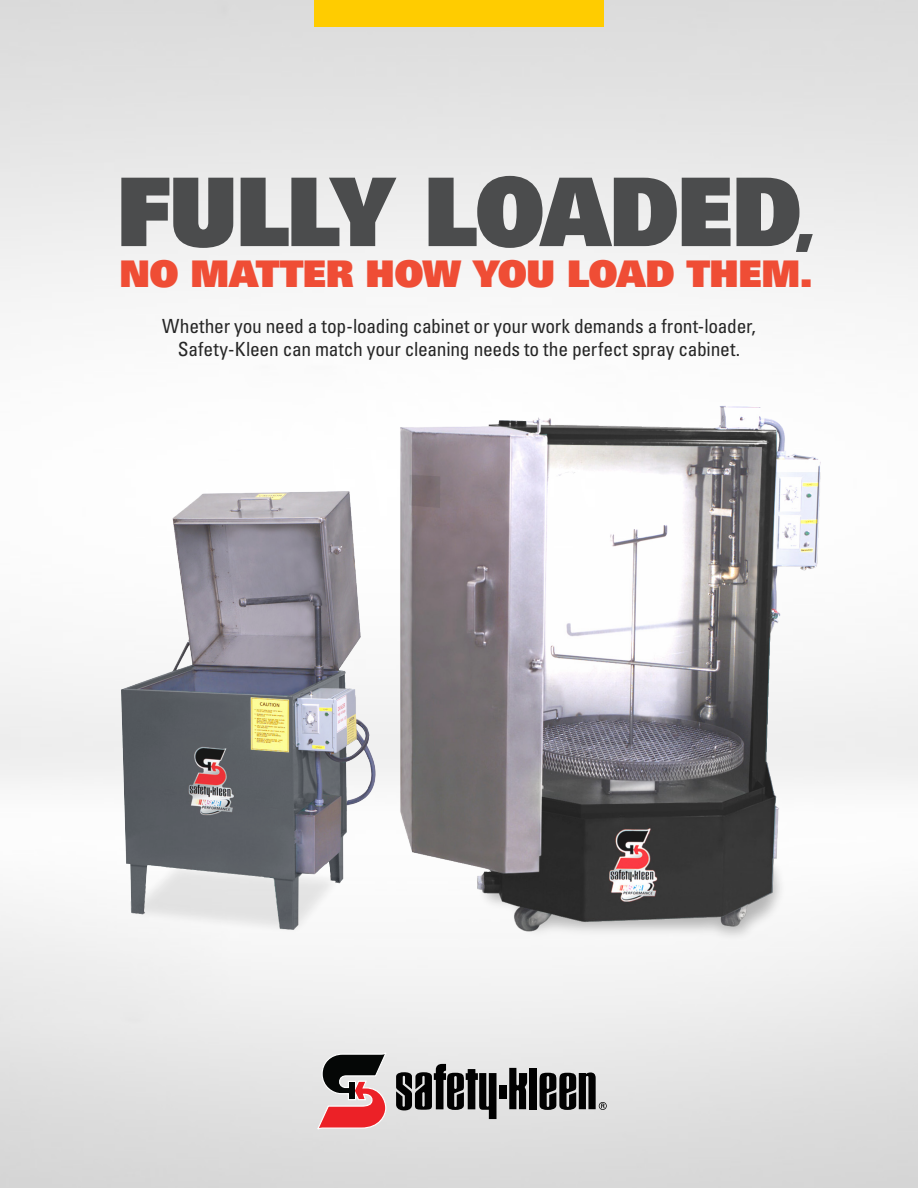
<style>
.page{position:relative;width:918px;height:1188px;background:#fff}
.page>*{position:absolute;margin:0;border:0;box-sizing:border-box;transform-origin:0 0}
.t1{font:94.8px "Univers LT Std X Black";letter-spacing:-.02em;color:#4b4c4d;scale:.92 1}
.t2{font:36.75px "Univers LT Std X Black";letter-spacing:-.015em;color:#ef4d35}
.t3{font:condensed 19.5px/23.4px "Univers LT Std";letter-spacing:-.015em;color:#262626;text-align:center}
.s1{font-size:58.5px}
</style>
<div class="page">
<img style="left:0;top:0;width:918px;height:1188px">
<img style="left:373px;top:404px;width:455px;height:541px">
<img style="left:108px;top:474px;width:285px;height:471px">
<div style="left:499px;top:1085px;width:8px;height:14px;background:#010101"></div>
<svg style="left:509px;top:1068px;width:18px;height:41px"></svg>
<div style="left:530px;top:1068px;width:7px;height:41px;background:#010101"></div>
<svg style="left:396px;top:1064px;width:101px;height:55px;background:#6e6e6e"></svg>
<svg style="left:540px;top:1072px;width:67px;height:38px;background:#585858"></svg>
<svg style="left:317px;top:1053px;width:70px;height:81px;background:#b17a7b"></svg>
<div style="left:349px;top:1082px;width:6px;height:17px;background:#050706"></div>
<div style="left:314px;top:0;width:290px;height:27px;background:#fc0"></div>
<p class="t1" style="left:117px;top:150px;width:760px">FULLY LOADED<span class="s1">,</span></p>
<p class="t2" style="left:119px;top:250px;width:695px">NO MATTER HOW YOU LOAD THEM.</p>
<p class="t3" style="left:162px;top:314px;width:595px">Whether you need a top-loading cabinet or your work demands a front-loader,<br>Safety-Kleen can match your cleaning needs to the perfect spray cabinet.</p>
</div>
